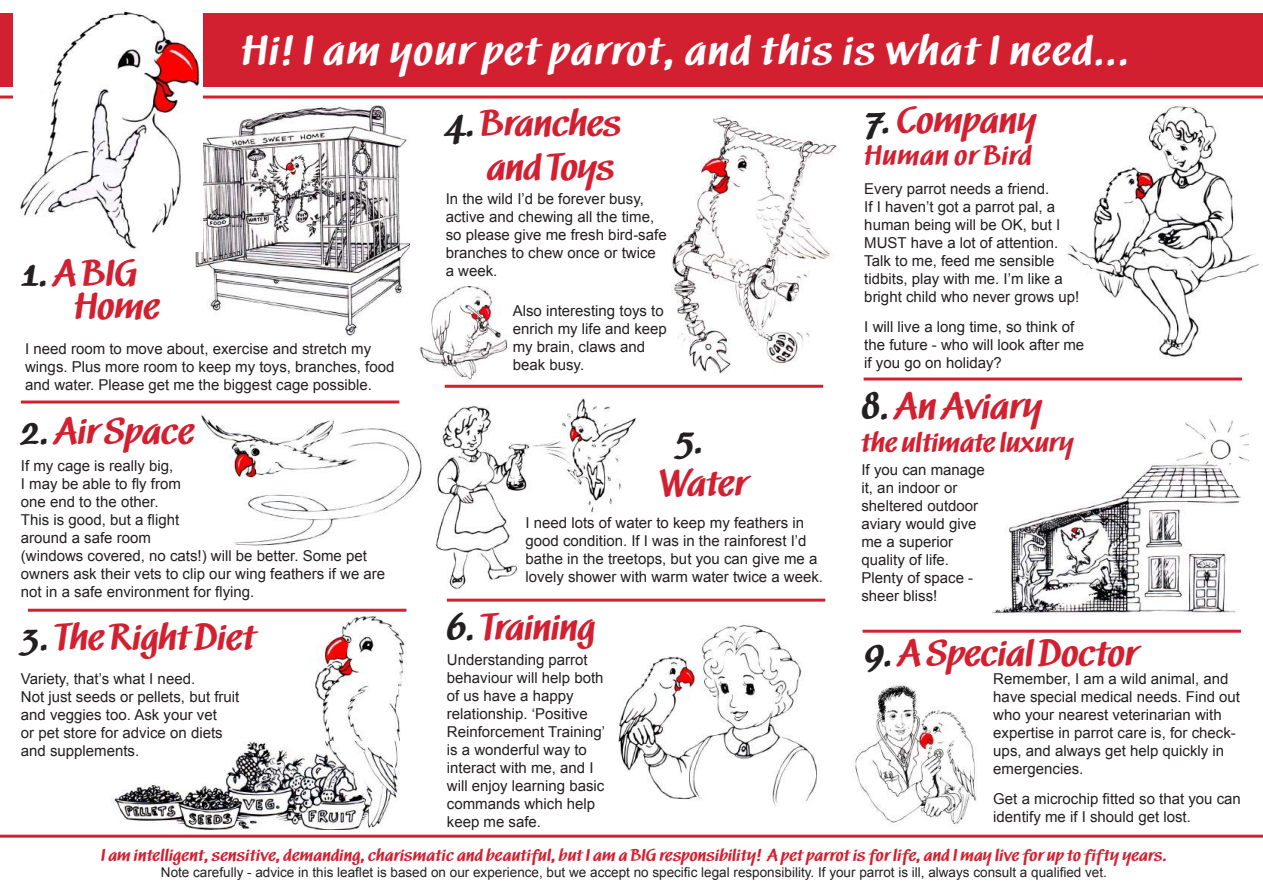
<style>
.page{position:relative;width:1263px;height:893px;background:#fff}
.page>*{position:absolute;margin:0;border:0;box-sizing:border-box;transform-origin:0 0}
.t1{font:700 40.5px "Black Mar DTCTOT";letter-spacing:.05em;color:#fff}
.t2{font:700 36px/32.7px "Black Mar DTCTOT";color:#d32031}
.t3{font:700 36px "Black Mar DTCTOT";color:#231f20}
.t4{font:700 27px "Black Mar DTCTOT";color:#d32031}
.t5{font:700 27px "Black Mar DTCTOT";letter-spacing:.03em;color:#d32031}
.t6{font:700 16.5px "Black Mar DTCTOT";letter-spacing:.02em;color:#d32031}
.t7{font:15px/18px "Arial";color:#231f20}
.t8{font:13.5px "Arial";color:#231f20}
.s1{color:#231f20}
</style>
<div class="page">
<img style="left:992px;top:485px;width:249px;height:130px">
<img style="left:201px;top:413px;width:221px;height:133px">
<img style="left:315px;top:610px;width:92px;height:132px">
<img style="left:112px;top:742px;width:288px;height:87px">
<div style="left:0;top:13px;width:1263px;height:74px;background:#d32031"></div>
<hr style="left:0;top:96px;width:1263px;height:3px;background:#d32031">
<img style="left:195px;top:106px;width:215px;height:230px">
<hr style="left:21px;top:400px;width:378px;height:3px;background:#d32031">
<hr style="left:0;top:835px;width:1263px;height:3px;background:#d32031">
<hr style="left:28px;top:609px;width:378px;height:3px;background:#d32031">
<img style="left:671px;top:117px;width:169px;height:257px">
<img style="left:417px;top:286px;width:96px;height:102px">
<hr style="left:445px;top:385px;width:378px;height:3px;background:#d32031">
<img style="left:435px;top:398px;width:201px;height:192px">
<hr style="left:447px;top:599px;width:378px;height:3px;background:#d32031">
<img style="left:618px;top:625px;width:200px;height:181px">
<img style="left:1067px;top:105px;width:195px;height:253px">
<hr style="left:864px;top:377px;width:378px;height:3px;background:#d32031">
<img style="left:1130px;top:418px;width:118px;height:67px">
<hr style="left:862px;top:630px;width:379px;height:3px;background:#d32031">
<img style="left:853px;top:683px;width:124px;height:142px">
<img style="left:14px;top:11px;width:188px;height:241px">
<h1 class="t1" style="left:242px;top:23px;width:889px">Hi! I am your pet parrot, and this is what I need...</h1>
<h2 class="t2" style="left:865px;top:104px;width:173px"><span class="s1">7.</span> Company</h2>
<h3 class="t5" style="left:865px;top:137px;width:169px">Human or Bird</h3>
<h2 class="t2" style="left:447px;top:102px;width:176px;line-height:43.2px;text-align:right"><span class="s1">4.</span> Branches and Toys</h2>
<p class="t7" style="left:864px;top:180px;width:217px">Every parrot needs a friend.<br>If I haven’t got a parrot pal, a human being will be OK, but I<br>MUST have a lot of attention.<br>Talk to me, feed me sensible tidbits, play with me. I’m like a bright child who never grows up!</p>
<p class="t7" style="left:864px;top:318px;width:221px">I will live a long time, so think of the future - who will look after me if you go on holiday?</p>
<p class="t7" style="left:446px;top:190px;width:222px">In the wild I’d be forever busy, active and chewing all the time, so please give me fresh bird-safe branches to chew once or twice a week.</p>
<p class="t7" style="left:513px;top:302px;width:156px">Also interesting toys to enrich my life and keep my brain, claws and beak busy.</p>
<h2 class="t2" style="left:75px;top:257px;width:86px;text-indent:-54px"><span class="s1">1.</span> A BIG<br>Home</h2>
<p class="t7" style="left:25px;top:339px;width:371px">I need room to move about, exercise and stretch my wings. Plus more room to keep my toys, branches, food and water. Please get me the biggest cage possible.</p>
<h2 class="t2" style="left:21px;top:415px;width:175px"><span class="s1">2.</span> Air Space</h2>
<p class="t7" style="left:21px;top:457px;width:366px">If my cage is really big,<br>I may be able to fly from<br>one end to the other.<br>This is good, but a flight<br>around a safe room<br>(windows covered, no cats!) will be better. Some pet owners ask their vets to clip our wing feathers if we are not in a safe environment for flying.</p>
<h2 class="t2" style="left:21px;top:621px;width:236px"><span class="s1">3.</span> The Right Diet</h2>
<p class="t7" style="left:21px;top:670px;width:220px">Variety, that’s what I need.<br>Not just seeds or pellets, but fruit and veggies too. Ask your vet<br>or pet store for advice on diets and supplements.</p>
<h2 class="t2" style="left:861px;top:390px;width:182px"><span class="s1">8.</span> An Aviary</h2>
<h3 class="t4" style="left:861px;top:423px;width:214px">the ultimate luxury</h3>
<h2 class="t3" style="left:675px;top:415px;width:30px">5.</h2>
<h2 class="t2" style="left:658px;top:467px;width:91px">Water</h2>
<p class="t7" style="left:861px;top:461px;width:125px">If you can manage it, an indoor or sheltered outdoor aviary would give me a superior quality of life.<br>Plenty of space - sheer bliss!</p>
<p class="t7" style="left:525px;top:513px;width:299px">I need lots of water to keep my feathers in good condition. If I was in the rainforest I’d bathe in the treetops, but you can give me a lovely shower with warm water twice a week.</p>
<h2 class="t2" style="left:447px;top:611px;width:150px"><span class="s1">6.</span> Training</h2>
<p class="t7" style="left:447px;top:651px;width:160px">Understanding parrot behaviour will help both of us have a happy relationship. ‘Positive<br>Reinforcement Training’ is a wonderful way to interact with me, and I will enjoy learning basic commands which help keep me safe.</p>
<h2 class="t2" style="left:865px;top:637px;width:275px"><span class="s1">9.</span> A Special Doctor</h2>
<p class="t7" style="left:993px;top:670px;width:248px">Remember, I am a wild animal, and have special medical needs. Find out who your nearest veterinarian with expertise in parrot care is, for check&shy;ups, and always get help quickly in emergencies.</p>
<p class="t7" style="left:993px;top:790px;width:249px">Get a microchip fitted so that you can identify me if I should get lost.</p>
<p class="t6" style="left:101px;top:843px;width:1067px">I am intelligent, sensitive, demanding, charismatic and beautiful, but I am a BIG responsibility! A pet parrot is for life, and I may live for up to fifty years.</p>
<p class="t8" style="left:161px;top:864px;width:947px">Note carefully - advice in this leaflet is based on our experience, but we accept no specific legal responsibility. If your parrot is ill, always consult a qualified vet.</p>
</div>
